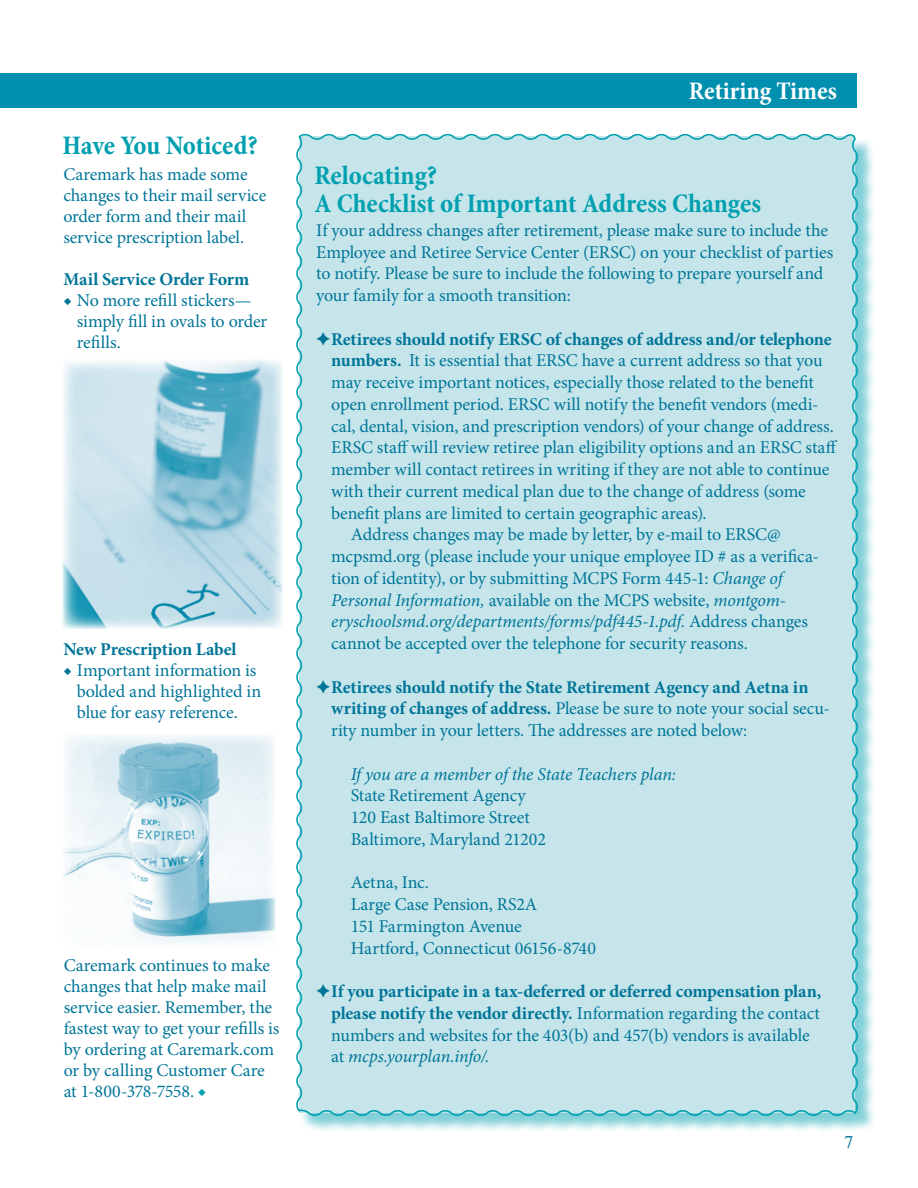
<style>
.page{position:relative;width:918px;height:1188px;background:#fff}
.page>*{position:absolute;margin:0;border:0;box-sizing:border-box;transform-origin:0 0}
.Headline{font:700 condensed 27px/27.8px "Minion Pro";letter-spacing:-.005em;color:#00a0b0}
.Headline-2{font:700 condensed 25.5px "Minion Pro";color:#fff}
.Body_text{font:18px/21.8px "Minion Pro";letter-spacing:-.01em;color:#007598}
.Body_Flush{font:18px/21px "Minion Pro";letter-spacing:-.01em;color:#007598}
.Body_Flush-2{font:700 18px "Minion Pro";letter-spacing:-.005em;color:#007598}
.Body_text-2{font:italic 18px "Minion Pro";letter-spacing:-.01em;color:#007598}
.t1{font:18px "Times";color:#007598}
.s1{font-stretch:condensed}
.s2{font-stretch:condensed;color:#00a0b0}
.s3{font-weight:700}
.s4{font-style:italic}
</style>
<div class="page">
<div style="left:0;top:73px;width:856px;height:35px;background:#018faf"></div>
<div style="left:298px;top:136px;width:578px;height:998px;background:#00a0b0;opacity:.5"></div>
<div style="left:296px;top:134px;width:564px;height:984px;background:#c5e5ea"></div>
<img style="left:63px;top:735px;width:213px;height:209px">
<img style="left:63px;top:360px;width:219px;height:269px">
<p class="Headline" style="left:63px;top:131px;width:197px">Have You Noticed?</p>
<p class="Body_Flush" style="left:63px;top:164px;width:205px">Caremark has made some changes to their mail service order form and their mail service prescription label.</p>
<p class="Body_Flush-2" style="left:63px;top:267px;width:188px">Mail Service Order Form</p>
<p class="Body_Flush" style="left:77px;top:290px;width:192px;text-indent:-14px"><span class="s1">◆</span> No more refill stickers— simply fill in ovals to order refills.</p>
<p class="Body_Flush-2" style="left:63px;top:637px;width:175px">New Prescription Label</p>
<p class="Body_Flush" style="left:77px;top:660px;width:186px;text-indent:-14px"><span class="s1">◆</span> Important information is bolded and highlighted in blue for easy reference.</p>
<p class="Body_Flush" style="left:64px;top:955px;width:217px">Caremark continues to make changes that help make mail service easier. Remember, the fastest way to get your refills is by ordering at Caremark.com or by calling Customer Care</p>
<p class="Body_Flush" style="left:64px;top:1081px;width:144px">at 1-800-378-7558. <span class="s2">◆</span></p>
<p class="Headline-2" style="left:689px;top:73px;width:150px">Retiring Times</p>
<p class="Headline" style="left:314px;top:161px;width:448px">Relocating?<br>A Checklist of Important Address Changes</p>
<p class="Body_Flush" style="left:316px;top:219px;width:519px;line-height:21.8px">If your address changes after retirement, please make sure to include the Employee and Retiree Service Center (ERSC) on your checklist of parties to notify. Please be sure to include the following to prepare yourself and your family for a smooth transition:</p>
<p class="Body_text" style="left:331px;top:328px;width:508px;text-indent:-15px">✦<span class="s3">Retirees should notify ERSC of changes of address and/or telephone numbers.</span> It is essential that ERSC have a current address so that you may receive important notices, especially those related to the benefit open enrollment period. ERSC will notify the benefit vendors (medi&shy;cal, dental, vision, and prescription vendors) of your change of address.<br>ERSC staff will review retiree plan eligibility options and an ERSC staff member will contact retirees in writing if they are not able to continue with their current medical plan due to the change of address (some benefit plans are limited to certain geographic areas).</p>
<p class="Body_text" style="left:331px;top:524px;width:489px;text-indent:20px">Address changes may be made by letter, by e-mail to ERSC@ mcpsmd.org (please include your unique employee ID # as a verifica&shy;tion of identity), or by submitting MCPS Form 445-1: <span class="s4">Change of Personal Information,</span> available on the MCPS website, <span class="s4">montgom&shy;eryschoolsmd.org/departments/forms/pdf445-1.pdf.</span> Address changes cannot be accepted over the telephone for security reasons.</p>
<p class="Body_text" style="left:331px;top:676px;width:500px;text-indent:-15px">✦<span class="s3">Retirees should notify the State Retirement Agency and Aetna in writing of changes of address.</span> Please be sure to note your social secu&shy;rity number in your letters. The addresses are noted below:</p>
<p class="Body_text-2" style="left:351px;top:762px;width:327px">If you are a member of the State Teachers plan:</p>
<p class="Body_text" style="left:351px;top:785px;width:181px">State Retirement Agency<br>120 East Baltimore Street</p>
<p class="Body_text" style="left:351px;top:828px;width:197px">Baltimore, Maryland 21202</p>
<p class="Body_text" style="left:351px;top:872px;width:80px">Aetna, Inc.</p>
<p class="Body_text" style="left:351px;top:894px;width:188px">Large Case Pension, RS2A</p>
<p class="Body_text" style="left:351px;top:915px;width:173px">151 Farmington Avenue</p>
<p class="Body_text" style="left:351px;top:937px;width:247px">Hartford, Connecticut 06156-8740</p>
<p class="Body_text" style="left:331px;top:981px;width:492px;text-indent:-15px">✦<span class="s3">If you participate in a tax-deferred or deferred compensation plan, please notify the vendor directly.</span> Information regarding the contact numbers and websites for the 403(b) and 457(b) vendors is available at <span class="s4">mcps.yourplan.info/.</span></p>
<p class="t1" style="left:844px;top:1132px;width:10px">7</p>
</div>
